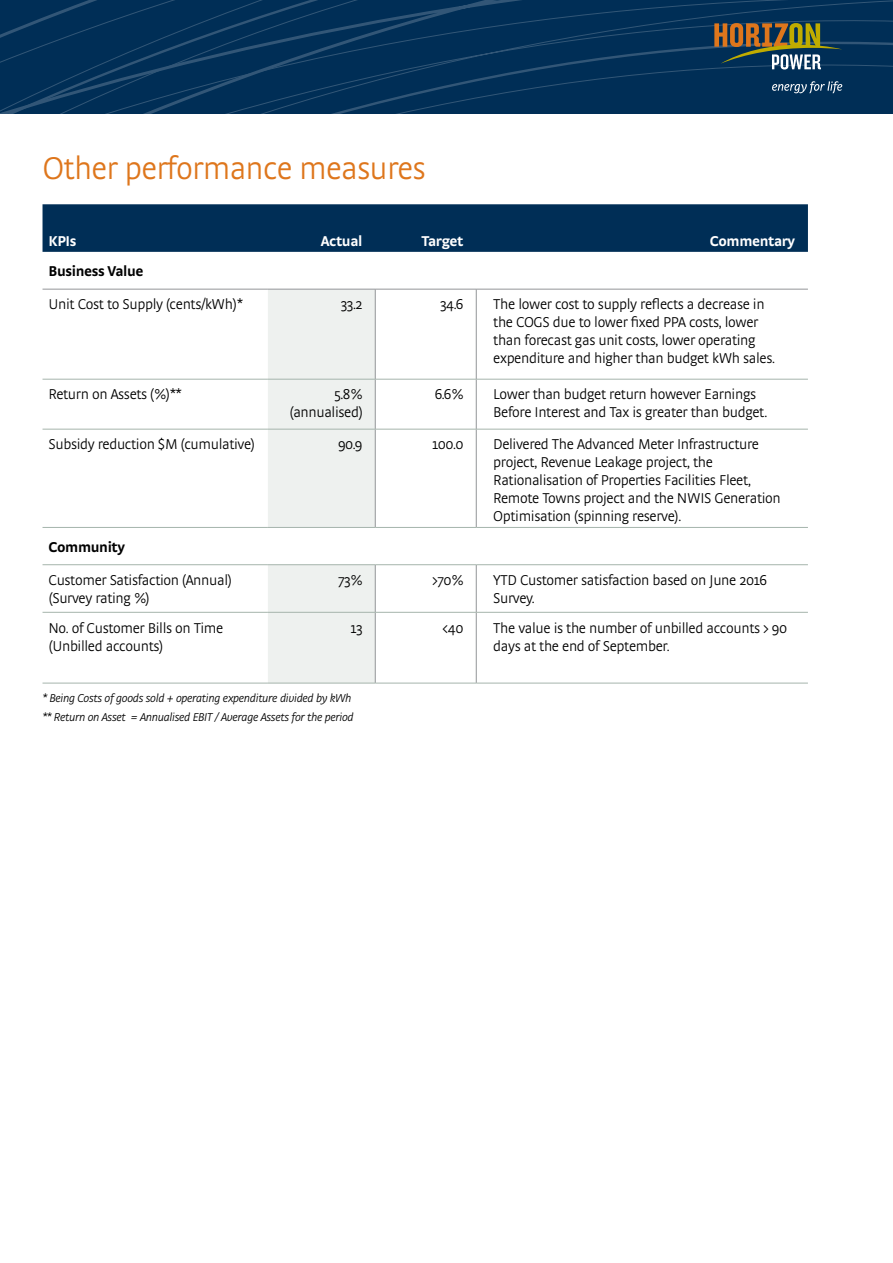
<style>
.page{position:relative;width:893px;height:1263px;background:#fff}
.page>*{position:absolute;margin:0;border:0;box-sizing:border-box;transform-origin:0 0}
.t1{font:300 33px "Strada OT";letter-spacing:-.025em;color:#de761c}
.t2{font:300 15px/18px "Strada OT";letter-spacing:-.025em;color:#000}
.t3{font:700 15px "Strada OT";letter-spacing:-.025em;color:#fff}
.t4{font:700 15px "Strada OT";letter-spacing:-.025em;color:#000}
.t5{font:italic 300 12px/19px "Strada OT";letter-spacing:-.025em;color:#000}
</style>
<div class="page">
<svg style="left:0;top:0;width:893px;height:114px;background:#033158"></svg>
<svg style="left:714px;top:23px;width:128px;height:47px;background:#515a4d"></svg>
<svg style="left:772px;top:81px;width:70px;height:12px"></svg>
<div style="left:43px;top:204px;width:765px;height:48px;background:#002e56"></div>
<svg style="left:268px;top:290px;width:107px;height:393px;background:#eff1f0"></svg>
<hr style="left:43px;top:289px;width:225px;height:1px;background:#939598">
<hr style="left:268px;top:289px;width:107px;height:1px;background:#939598">
<hr style="left:375px;top:289px;width:101px;height:1px;background:#939598">
<hr style="left:476px;top:289px;width:332px;height:1px;background:#939598">
<hr style="left:476px;top:289px;width:1px;height:90px;background:#939598">
<hr style="left:476px;top:379px;width:1px;height:50px;background:#939598">
<hr style="left:476px;top:429px;width:1px;height:98px;background:#939598">
<hr style="left:476px;top:565px;width:1px;height:47px;background:#939598">
<hr style="left:476px;top:612px;width:1px;height:71px;background:#939598">
<hr style="left:375px;top:289px;width:1px;height:90px;background:#939598">
<hr style="left:375px;top:379px;width:1px;height:50px;background:#939598">
<hr style="left:375px;top:429px;width:1px;height:98px;background:#939598">
<hr style="left:375px;top:565px;width:1px;height:47px;background:#939598">
<hr style="left:375px;top:612px;width:1px;height:71px;background:#939598">
<hr style="left:43px;top:379px;width:225px;height:1px;background:#a5b4ac">
<hr style="left:268px;top:379px;width:107px;height:1px;background:#a5b4ac">
<hr style="left:375px;top:379px;width:101px;height:1px;background:#a5b4ac">
<hr style="left:476px;top:379px;width:332px;height:1px;background:#a5b4ac">
<hr style="left:43px;top:429px;width:225px;height:1px;background:#a5b4ac">
<hr style="left:268px;top:429px;width:107px;height:1px;background:#a5b4ac">
<hr style="left:375px;top:429px;width:101px;height:1px;background:#a5b4ac">
<hr style="left:476px;top:429px;width:332px;height:1px;background:#a5b4ac">
<hr style="left:43px;top:527px;width:225px;height:1px;background:#a5b4ac">
<hr style="left:268px;top:527px;width:107px;height:1px;background:#a5b4ac">
<hr style="left:375px;top:527px;width:101px;height:1px;background:#a5b4ac">
<hr style="left:476px;top:527px;width:332px;height:1px;background:#a5b4ac">
<hr style="left:43px;top:564px;width:225px;height:1px;background:#a5b4ac">
<hr style="left:268px;top:564px;width:107px;height:1px;background:#a5b4ac">
<hr style="left:375px;top:564px;width:101px;height:1px;background:#a5b4ac">
<hr style="left:476px;top:564px;width:332px;height:1px;background:#a5b4ac">
<hr style="left:43px;top:612px;width:225px;height:1px;background:#a5b4ac">
<hr style="left:268px;top:612px;width:107px;height:1px;background:#a5b4ac">
<hr style="left:375px;top:612px;width:101px;height:1px;background:#a5b4ac">
<hr style="left:476px;top:612px;width:332px;height:1px;background:#a5b4ac">
<hr style="left:43px;top:683px;width:225px;height:1px;background:#a5b4ac">
<hr style="left:268px;top:683px;width:107px;height:1px;background:#a5b4ac">
<hr style="left:375px;top:683px;width:101px;height:1px;background:#a5b4ac">
<hr style="left:476px;top:683px;width:332px;height:1px;background:#a5b4ac">
<h1 class="t1" style="left:43px;top:149px;width:385px">Other performance measures</h1>
<p class="t3" style="left:49px;top:232px;width:29px">KPIs</p>
<p class="t3" style="left:321px;top:232px;width:43px">Actual</p>
<p class="t3" style="left:422px;top:232px;width:43px">Target</p>
<p class="t3" style="left:710px;top:232px;width:87px">Commentary</p>
<p class="t4" style="left:49px;top:262px;width:97px">Business Value</p>
<p class="t2" style="left:49px;top:296px;width:196px">Unit Cost to Supply (cents/kWh)*</p>
<p class="t2" style="left:341px;top:296px;width:23px">33.2</p>
<p class="t2" style="left:440px;top:296px;width:25px">34.6</p>
<p class="t2" style="left:493px;top:296px;width:283px">The lower cost to supply reflects a decrease in the COGS due to lower fixed PPA costs, lower than forecast gas unit costs, lower operating expenditure and higher than budget kWh sales.</p>
<p class="t2" style="left:49px;top:386px;width:135px">Return on Assets (%)**</p>
<p class="t2" style="left:289px;top:386px;width:75px;text-align:right">5.8% (annualised)</p>
<p class="t2" style="left:435px;top:386px;width:30px">6.6%</p>
<p class="t2" style="left:493px;top:386px;width:276px">Lower than budget return however Earnings<br>Before Interest and Tax is greater than budget.</p>
<p class="t2" style="left:49px;top:436px;width:208px">Subsidy reduction $M (cumulative)</p>
<p class="t2" style="left:338px;top:436px;width:26px">90.9</p>
<p class="t2" style="left:432px;top:436px;width:33px">100.0</p>
<p class="t2" style="left:493px;top:436px;width:289px">Delivered The Advanced Meter Infrastructure project, Revenue Leakage project, the Rationalisation of Properties Facilities Fleet, Remote Towns project and the NWIS Generation Optimisation (spinning reserve).</p>
<p class="t4" style="left:49px;top:538px;width:78px">Community</p>
<p class="t2" style="left:49px;top:571px;width:185px">Customer Satisfaction (Annual) (Survey rating %)</p>
<p class="t2" style="left:338px;top:571px;width:26px">73%</p>
<p class="t2" style="left:432px;top:571px;width:33px">&gt;70%</p>
<p class="t2" style="left:493px;top:571px;width:275px">YTD Customer satisfaction based on June 2016<br>Survey.</p>
<p class="t2" style="left:49px;top:619px;width:176px">No. of Customer Bills on Time (Unbilled accounts)</p>
<p class="t2" style="left:350px;top:619px;width:14px">13</p>
<p class="t2" style="left:443px;top:619px;width:22px">&lt;40</p>
<p class="t2" style="left:493px;top:619px;width:295px">The value is the number of unbilled accounts &gt; 90 days at the end of September.</p>
<p class="t5" style="left:43px;top:689px;width:313px">* Being Costs of goods sold + operating expenditure divided by kWh ** Return on Asset = Annualised EBIT / Average Assets for the period</p>
</div>
